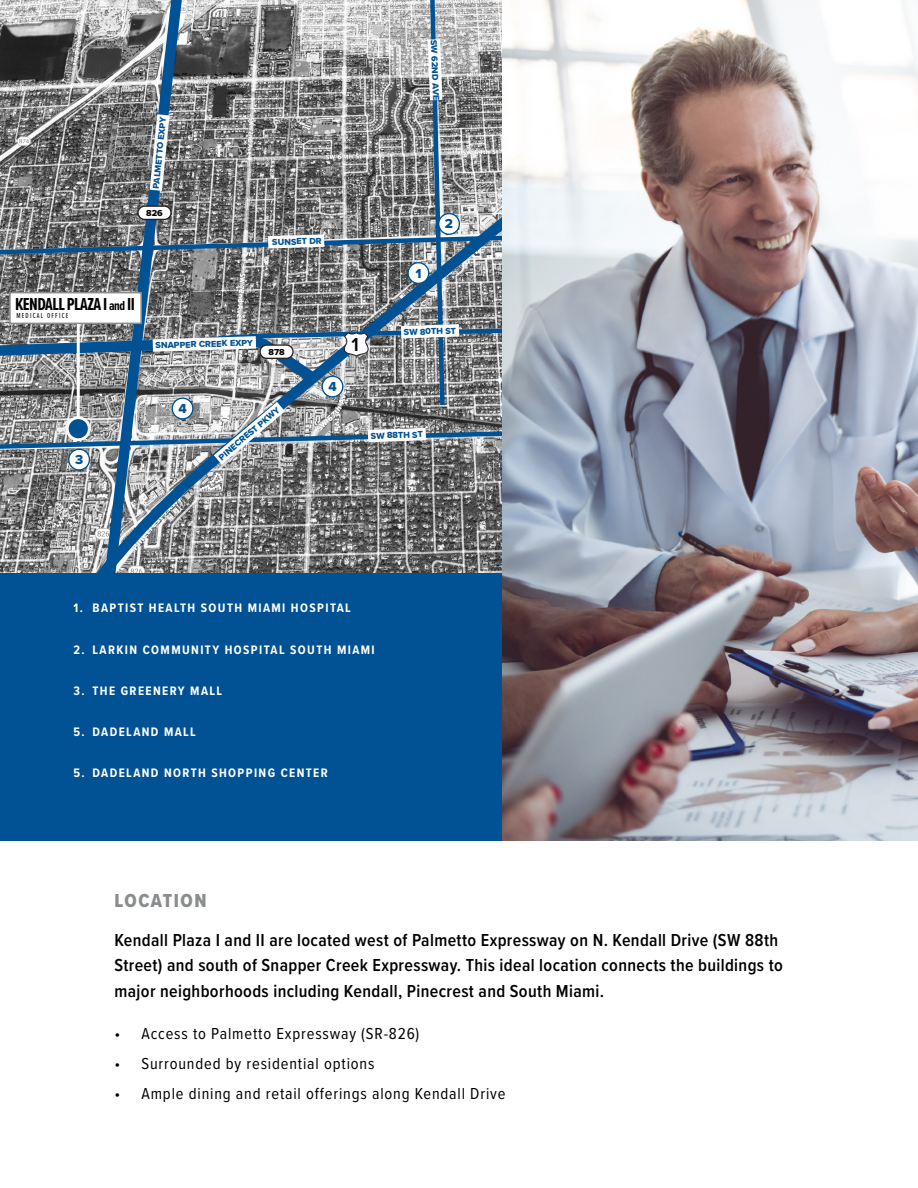
<style>
.page{position:relative;width:918px;height:1188px;background:#fff}
.page>*{position:absolute;margin:0;border:0;box-sizing:border-box;transform-origin:0 0}
.t1{font:19.5px "Proxima Nova Cond Extrabld";letter-spacing:.08em;color:#8a8c8e}
.t2{font:600 19.5px "Proxima Nova";color:#000}
.t3{font:600 18px/25.5px "Proxima Nova Cond";letter-spacing:.02em;color:#000}
.t4{font:700 18px "Proxima Nova Ex Cn";letter-spacing:-.03em;color:#000}
.t5{font:16.5px "Proxima Nova Cond";letter-spacing:.05em;color:#000}
.t6{font:13.5px "Proxima Nova Extrabld";color:#005292}
.t7{font:700 12.75px "Proxima Nova Cond";letter-spacing:.11em;color:#fff}
.t8{font:9px "Proxima Nova Extrabld";color:#005292}
.t9{font:9px "Proxima Nova Extrabld";color:#000}
.t10{font:7.5px "Proxima Nova Ex Cn";letter-spacing:.16em;color:#000}
.s1{font-size:13.5px}
</style>
<div class="page">
<svg style="left:0;top:0;width:567px;height:574px"></svg>
<div style="left:408px;top:263px;width:21px;height:20px;background:#fff;border-radius:50%"></div>
<div style="left:407px;top:262px;width:22px;height:22px;border:1px solid #005292;border-radius:50%"></div>
<div style="left:439px;top:214px;width:20px;height:20px;background:#fff;border-radius:50%"></div>
<div style="left:438px;top:213px;width:22px;height:22px;border:1px solid #005292;border-radius:50%"></div>
<div style="left:0;top:574px;width:506px;height:267px;background:#005295"></div>
<img style="left:503px;top:1px;width:415px;height:840px">
<hr style="left:77px;top:308px;width:3px;height:118px;background:#fff">
<div style="left:67px;top:418px;width:22px;height:22px;background:#005292;border-radius:50%"></div>
<div style="left:66px;top:416px;width:25px;height:25px;border:3px solid #fff;border-radius:50%"></div>
<div style="left:9px;top:292px;width:133px;height:32px;background:#fff;border:2px solid #8a8c8e"></div>
<div style="left:322px;top:376px;width:21px;height:21px;background:#fff;border-radius:50%"></div>
<div style="left:322px;top:376px;width:21px;height:22px;border:1px solid #005292;border-radius:50%"></div>
<p class="t8" style="left:149px;top:188px;width:73px;rotate:-84deg">PALMETTO EXPY</p>
<p class="t9" style="left:146px;top:206px;width:18px">826</p>
<p class="t8" style="left:272px;top:236px;width:51px;rotate:-2deg">SUNSET DR</p>
<p class="t4" style="left:15px;top:291px;width:121px">KENDALL PLAZA I <span class="s1">and</span> II</p>
<p class="t10" style="left:16px;top:310px;width:54px">MEDICAL OFFICE</p>
<p class="t6" style="left:75px;top:450px;width:10px">3</p>
<p class="t8" style="left:155px;top:339px;width:99px;rotate:-2deg">SNAPPER CREEK EXPY</p>
<p class="t2" style="left:352px;top:330px;width:9px">1</p>
<p class="t9" style="left:268px;top:345px;width:18px">878</p>
<p class="t6" style="left:178px;top:398px;width:10px">4</p>
<p class="t8" style="left:216px;top:453px;width:78px;rotate:-40deg">PINECREST PKWY</p>
<p class="t6" style="left:328px;top:377px;width:10px">4</p>
<p class="t8" style="left:441px;top:40px;width:62px;rotate:88deg">SW 62ND AVE</p>
<p class="t6" style="left:415px;top:263px;width:8px">1</p>
<p class="t6" style="left:445px;top:214px;width:10px">2</p>
<p class="t8" style="left:404px;top:325px;width:54px;rotate:-2deg">SW 80TH ST</p>
<p class="t8" style="left:371px;top:429px;width:54px;rotate:-2deg">SW 88TH ST</p>
<p class="t7" style="left:73px;top:599px;width:279px">1. BAPTIST HEALTH SOUTH MIAMI HOSPITAL</p>
<p class="t7" style="left:73px;top:640px;width:303px">2. LARKIN COMMUNITY HOSPITAL SOUTH MIAMI</p>
<p class="t7" style="left:73px;top:681px;width:150px">3. THE GREENERY MALL</p>
<p class="t7" style="left:73px;top:722px;width:124px">5. DADELAND MALL</p>
<p class="t7" style="left:73px;top:763px;width:256px">5. DADELAND NORTH SHOPPING CENTER</p>
<p class="t1" style="left:114px;top:886px;width:94px">LOCATION</p>
<p class="t3" style="left:114px;top:926px;width:670px">Kendall Plaza I and II are located west of Palmetto Expressway on N. Kendall Drive (SW 88th<br>Street) and south of Snapper Creek Expressway. This ideal location connects the buildings to major neighborhoods including Kendall, Pinecrest and South Miami.</p>
<p class="t5" style="left:114px;top:1021px;width:306px">• Access to Palmetto Expressway (SR-826)</p>
<p class="t5" style="left:114px;top:1051px;width:261px">• Surrounded by residential options</p>
<p class="t5" style="left:114px;top:1081px;width:393px">• Ample dining and retail offerings along Kendall Drive</p>
</div>
